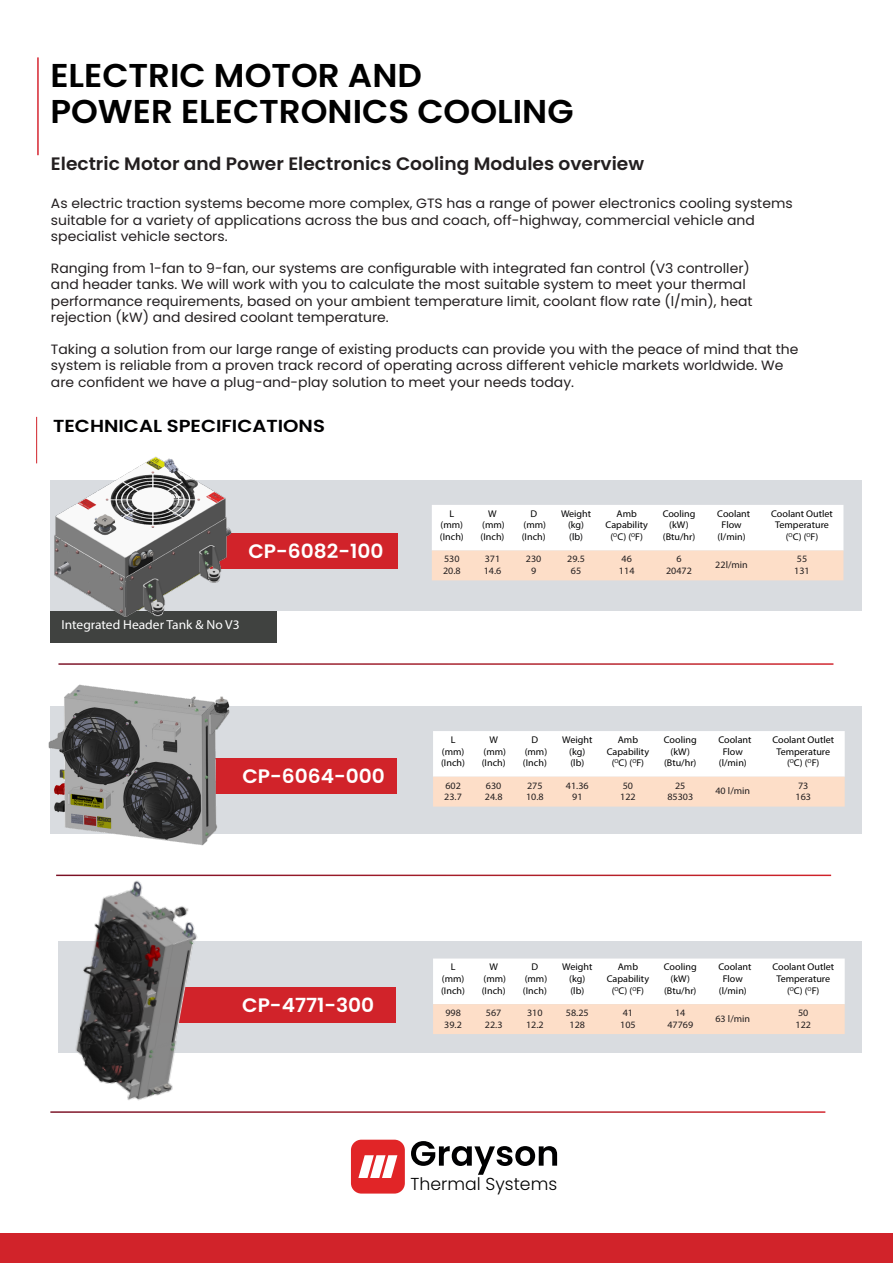
<style>
.page{position:relative;width:893px;height:1263px;background:#fff}
.page>*{position:absolute;margin:0;border:0;box-sizing:border-box;transform-origin:0 0}
.t1{font:600 33px "Poppins";color:#000}
.t2{font:600 19.5px "Poppins";color:#fff}
.t3{font:600 18px "Poppins";color:#231f20}
.t4{font:600 17.4px "Poppins";color:#000002;scale:1.13 1}
.t5{font:300 17.25px "Poppins";color:#000001}
.t6{font:13.5px/16.2px "Poppins";color:#231f20}
.t7{font:13.05px "Myriad Pro";color:#fff}
.t8{font:9.75px/11.7px "Myriad Pro";color:#000001;text-align:center}
.t9{font:9.75px "Myriad Pro";color:#231f20}
.t10{font:9.75px/11.7px "Myriad Pro";color:#000002;text-align:center}
</style>
<div class="page">
<div style="left:50px;top:611px;width:227px;height:31px;background:#404240"></div>
<div style="left:58px;top:941px;width:804px;height:111px;background:#d9dce0"></div>
<div style="left:50px;top:706px;width:812px;height:127px;background:#d9dce0"></div>
<div style="left:50px;top:480px;width:812px;height:131px;background:#d9dce0"></div>
<div style="left:141px;top:758px;width:255px;height:35px;background:#d1232a"></div>
<div style="left:126px;top:533px;width:272px;height:36px;background:#d1232a"></div>
<div style="left:105px;top:987px;width:290px;height:36px;background:#d1232a"></div>
<div style="left:351px;top:1140px;width:54px;height:53px;background:#e12527;border-radius:10px"></div>
<svg style="left:358px;top:1155px;width:39px;height:23px"></svg>
<svg style="left:411px;top:1141px;width:146px;height:34px"></svg>
<hr style="left:37px;top:57px;width:2px;height:98px;background:#d62530">
<hr style="left:36px;top:417px;width:1px;height:46px;background:#d1232a">
<svg style="left:433px;top:958px;width:412px;height:76px;background:#fdf1e9"></svg>
<svg style="left:433px;top:731px;width:412px;height:75px;background:#fef1e9"></svg>
<svg style="left:432px;top:505px;width:411px;height:75px;background:#fef1e9"></svg>
<div style="left:0;top:1233px;width:893px;height:30px;background:#d1232a"></div>
<img style="left:54px;top:456px;width:178px;height:161px">
<img style="left:48px;top:684px;width:187px;height:162px">
<img style="left:54px;top:874px;width:165px;height:239px">
<p class="t1" style="left:50px;top:56px;width:373px">ELECTRIC MOTOR AND</p>
<p class="t1" style="left:50px;top:93px;width:525px">POWER ELECTRONICS COOLING</p>
<p class="t3" style="left:51px;top:154px;width:595px">Electric Motor and Power Electronics Cooling Modules overview</p>
<p class="t6" style="left:51px;top:196px;width:743px">As electric traction systems become more complex, GTS has a range of power electronics cooling systems suitable for a variety of applications across the bus and coach, off-highway, commercial vehicle and specialist vehicle sectors.</p>
<p class="t6" style="left:51px;top:260px;width:703px">Ranging from 1-fan to 9-fan, our systems are configurable with integrated fan control (V3 controller) and header tanks. We will work with you to calculate the most suitable system to meet your thermal performance requirements, based on your ambient temperature limit, coolant flow rate (l/min), heat rejection (kW) and desired coolant temperature.</p>
<p class="t6" style="left:51px;top:341px;width:749px">Taking a solution from our large range of existing products can provide you with the peace of mind that the system is reliable from a proven track record of operating across different vehicle markets worldwide. We are confident we have a plug-and-play solution to meet your needs today.</p>
<p class="t4" style="left:53px;top:416px;width:242px">TECHNICAL SPECIFICATIONS</p>
<p class="t2" style="left:248px;top:540px;width:137px">CP-6082-100</p>
<p class="t7" style="left:61px;top:616px;width:180px">Integrated Header Tank &amp; No V3</p>
<p class="t2" style="left:242px;top:764px;width:144px">CP-6064-000</p>
<p class="t8" style="left:441px;top:507px;width:24px">L (mm)</p>
<p class="t8" style="left:440px;top:531px;width:25px">(Inch)</p>
<p class="t9" style="left:444px;top:553px;width:17px">530</p>
<p class="t9" style="left:443px;top:565px;width:19px">20.8</p>
<p class="t8" style="left:488px;top:507px;width:10px">W</p>
<p class="t8" style="left:480px;top:519px;width:26px;text-align:left">(mm) (Inch)</p>
<p class="t9" style="left:485px;top:553px;width:17px">371</p>
<p class="t9" style="left:484px;top:565px;width:19px">14.6</p>
<p class="t8" style="left:530px;top:507px;width:8px">D</p>
<p class="t8" style="left:522px;top:519px;width:26px;text-align:left">(mm) (Inch)</p>
<p class="t9" style="left:526px;top:553px;width:17px">230</p>
<p class="t9" style="left:531px;top:565px;width:7px">9</p>
<p class="t10" style="left:561px;top:507px;width:32px">Weight (kg)</p>
<p class="t10" style="left:569px;top:531px;width:15px">(lb)</p>
<p class="t9" style="left:567px;top:553px;width:19px">29.5</p>
<p class="t9" style="left:571px;top:565px;width:12px">65</p>
<p class="t8" style="left:606px;top:507px;width:44px">Amb<br>Capability (<sup>O</sup>C) (<sup>O</sup>F)</p>
<p class="t8" style="left:663px;top:507px;width:34px">Cooling</p>
<p class="t8" style="left:669px;top:519px;width:21px">(kW)</p>
<p class="t8" style="left:663px;top:531px;width:34px">(Btu/hr)</p>
<p class="t9" style="left:622px;top:553px;width:12px">46</p>
<p class="t9" style="left:619px;top:565px;width:17px">114</p>
<p class="t9" style="left:676px;top:553px;width:7px">6</p>
<p class="t9" style="left:666px;top:565px;width:27px">20472</p>
<p class="t8" style="left:717px;top:507px;width:34px">Coolant<br>Flow (l/min)</p>
<p class="t8" style="left:771px;top:507px;width:63px">Coolant Outlet<br>Temperature</p>
<p class="t8" style="left:786px;top:531px;width:34px">(<sup>O</sup>C) (<sup>O</sup>F)</p>
<p class="t9" style="left:715px;top:559px;width:34px">22l/min</p>
<p class="t9" style="left:797px;top:553px;width:12px">55</p>
<p class="t9" style="left:794px;top:565px;width:17px">131</p>
<p class="t8" style="left:442px;top:734px;width:24px">L (mm)</p>
<p class="t8" style="left:441px;top:757px;width:25px">(Inch)</p>
<p class="t9" style="left:445px;top:779px;width:17px">602</p>
<p class="t9" style="left:444px;top:791px;width:19px">23.7</p>
<p class="t8" style="left:489px;top:734px;width:10px">W</p>
<p class="t8" style="left:482px;top:745px;width:26px;text-align:left">(mm) (Inch)</p>
<p class="t9" style="left:486px;top:779px;width:17px">630</p>
<p class="t9" style="left:485px;top:791px;width:19px">24.8</p>
<p class="t8" style="left:532px;top:734px;width:8px">D</p>
<p class="t8" style="left:523px;top:745px;width:26px;text-align:left">(mm) (Inch)</p>
<p class="t9" style="left:527px;top:779px;width:17px">275</p>
<p class="t9" style="left:526px;top:791px;width:19px">10.8</p>
<p class="t10" style="left:562px;top:734px;width:32px">Weight (kg)</p>
<p class="t10" style="left:570px;top:757px;width:15px">(lb)</p>
<p class="t9" style="left:566px;top:779px;width:24px">41.36</p>
<p class="t9" style="left:572px;top:791px;width:12px">91</p>
<p class="t8" style="left:607px;top:734px;width:44px">Amb<br>Capability (<sup>O</sup>C) (<sup>O</sup>F)</p>
<p class="t8" style="left:664px;top:734px;width:34px">Cooling</p>
<p class="t8" style="left:670px;top:745px;width:21px">(kW)</p>
<p class="t8" style="left:664px;top:757px;width:34px">(Btu/hr)</p>
<p class="t9" style="left:623px;top:779px;width:12px">50</p>
<p class="t9" style="left:620px;top:791px;width:17px">122</p>
<p class="t9" style="left:675px;top:779px;width:12px">25</p>
<p class="t9" style="left:667px;top:791px;width:27px">85303</p>
<p class="t8" style="left:718px;top:734px;width:34px">Coolant<br>Flow (l/min)</p>
<p class="t8" style="left:772px;top:734px;width:63px">Coolant Outlet<br>Temperature</p>
<p class="t8" style="left:787px;top:757px;width:34px">(<sup>O</sup>C) (<sup>O</sup>F)</p>
<p class="t9" style="left:715px;top:785px;width:36px">40 l/min</p>
<p class="t9" style="left:798px;top:779px;width:12px">73</p>
<p class="t9" style="left:795px;top:791px;width:17px">163</p>
<p class="t2" style="left:242px;top:994px;width:134px">CP-4771-300</p>
<p class="t8" style="left:442px;top:961px;width:24px">L (mm)</p>
<p class="t8" style="left:441px;top:984px;width:25px">(Inch)</p>
<p class="t9" style="left:445px;top:1007px;width:17px">998</p>
<p class="t9" style="left:444px;top:1018px;width:19px">39.2</p>
<p class="t8" style="left:489px;top:961px;width:10px">W</p>
<p class="t8" style="left:482px;top:973px;width:26px;text-align:left">(mm) (Inch)</p>
<p class="t9" style="left:486px;top:1007px;width:17px">567</p>
<p class="t9" style="left:485px;top:1018px;width:19px">22.3</p>
<p class="t8" style="left:532px;top:961px;width:8px">D</p>
<p class="t8" style="left:523px;top:973px;width:26px;text-align:left">(mm) (Inch)</p>
<p class="t9" style="left:527px;top:1007px;width:17px">310</p>
<p class="t9" style="left:526px;top:1018px;width:19px">12.2</p>
<p class="t10" style="left:562px;top:961px;width:32px">Weight (kg)</p>
<p class="t10" style="left:570px;top:984px;width:15px">(lb)</p>
<p class="t9" style="left:566px;top:1007px;width:24px">58.25</p>
<p class="t9" style="left:570px;top:1018px;width:17px">128</p>
<p class="t8" style="left:607px;top:961px;width:44px">Amb<br>Capability (<sup>O</sup>C) (<sup>O</sup>F)</p>
<p class="t8" style="left:664px;top:961px;width:34px">Cooling</p>
<p class="t8" style="left:670px;top:973px;width:21px">(kW)</p>
<p class="t8" style="left:664px;top:984px;width:34px">(Btu/hr)</p>
<p class="t9" style="left:623px;top:1007px;width:12px">41</p>
<p class="t9" style="left:620px;top:1018px;width:17px">105</p>
<p class="t9" style="left:675px;top:1007px;width:12px">14</p>
<p class="t9" style="left:667px;top:1018px;width:27px">47769</p>
<p class="t8" style="left:718px;top:961px;width:34px">Coolant<br>Flow (l/min)</p>
<p class="t8" style="left:772px;top:961px;width:63px">Coolant Outlet<br>Temperature</p>
<p class="t8" style="left:787px;top:984px;width:34px">(<sup>O</sup>C) (<sup>O</sup>F)</p>
<p class="t9" style="left:715px;top:1012px;width:36px">63 l/min</p>
<p class="t9" style="left:798px;top:1007px;width:12px">50</p>
<p class="t9" style="left:795px;top:1018px;width:17px">122</p>
<p class="t5" style="left:411px;top:1174px;width:148px">Thermal Systems</p>
</div>
